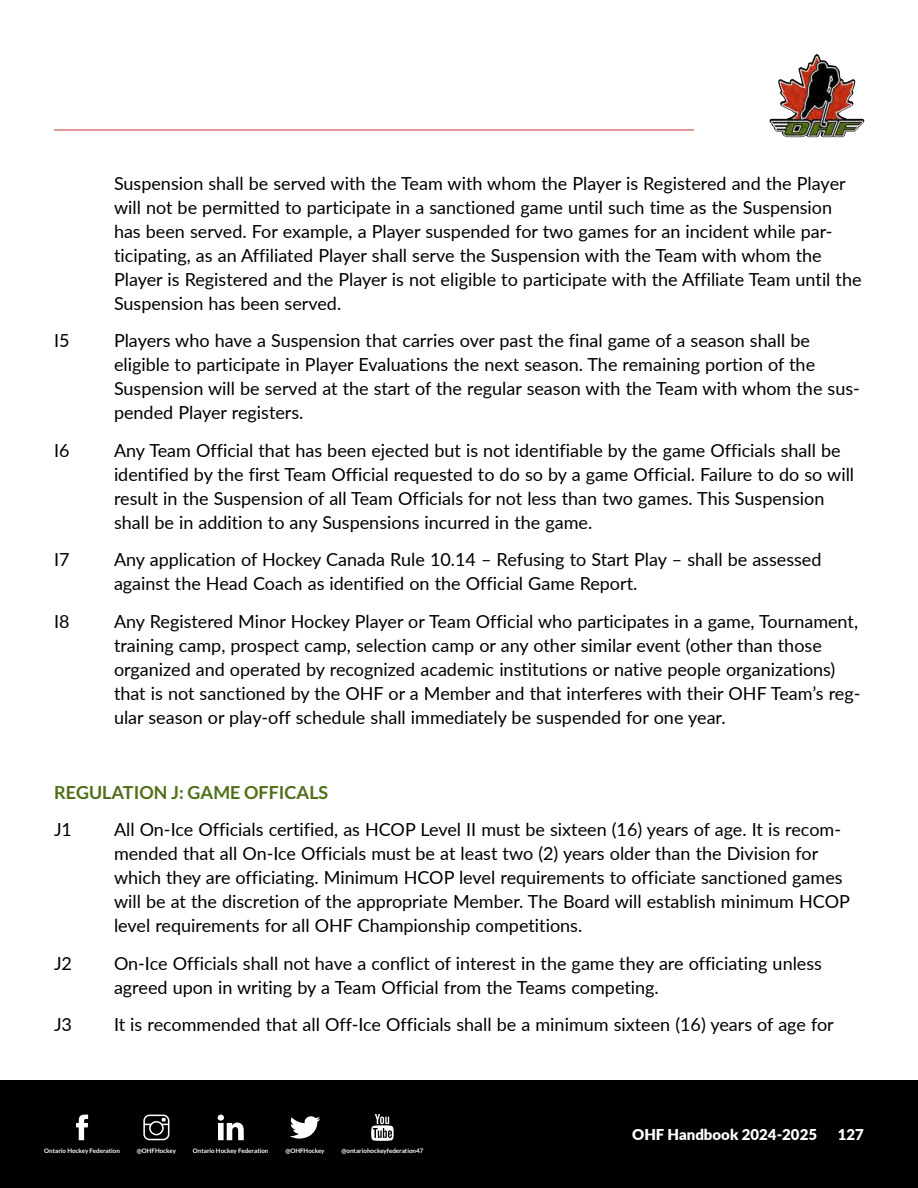
<style>
.page{position:relative;width:918px;height:1188px;background:#fff}
.page>*{position:absolute;margin:0;border:0;box-sizing:border-box;transform-origin:0 0}
.t1{font:18px/24px "Lato";color:#000}
.t2{font:700 18px "Lato";color:#4f6f19}
.t3{font:900 15px "Lato";color:#fff}
.t4{font:700 6.15px "Lato";color:#fff}
</style>
<div class="page">
<img style="left:802px;top:54px;width:14px;height:15px">
<hr style="left:54px;top:130px;width:640px;height:1px;background:#c33">
<div style="left:0;top:1080px;width:918px;height:108px;background:#000"></div>
<svg style="left:76px;top:1115px;width:12px;height:25px"></svg>
<svg style="left:218px;top:1115px;width:26px;height:25px"></svg>
<svg style="left:143px;top:1115px;width:26px;height:25px"></svg>
<svg style="left:290px;top:1116px;width:30px;height:23px"></svg>
<svg style="left:371px;top:1114px;width:23px;height:27px"></svg>
<p class="t1" style="left:114px;top:171px;width:749px">Suspension shall be served with the Team with whom the Player is Registered and the Player will not be permitted to participate in a sanctioned game until such time as the Suspension has been served. For example, a Player suspended for two games for an incident while par&shy;ticipating, as an Affiliated Player shall serve the Suspension with the Team with whom the Player is Registered and the Player is not eligible to participate with the Affiliate Team until the Suspension has been served.</p>
<p class="t1" style="left:54px;top:328px;width:17px">I5</p>
<p class="t1" style="left:114px;top:328px;width:747px">Players who have a Suspension that carries over past the final game of a season shall be eligible to participate in Player Evaluations the next season. The remaining portion of the Suspension will be served at the start of the regular season with the Team with whom the sus&shy;pended Player registers.</p>
<p class="t1" style="left:54px;top:438px;width:17px">I6</p>
<p class="t1" style="left:114px;top:438px;width:742px">Any Team Official that has been ejected but is not identifiable by the game Officials shall be identified by the first Team Official requested to do so by a game Official. Failure to do so will result in the Suspension of all Team Officials for not less than two games. This Suspension shall be in addition to any Suspensions incurred in the game.</p>
<p class="t1" style="left:54px;top:547px;width:17px">I7</p>
<p class="t1" style="left:114px;top:547px;width:709px">Any application of Hockey Canada Rule 10.14 – Refusing to Start Play – shall be assessed against the Head Coach as identified on the Official Game Report.</p>
<p class="t1" style="left:54px;top:609px;width:17px">I8</p>
<p class="t1" style="left:114px;top:609px;width:748px">Any Registered Minor Hockey Player or Team Official who participates in a game, Tournament, training camp, prospect camp, selection camp or any other similar event (other than those organized and operated by recognized academic institutions or native people organizations) that is not sanctioned by the OHF or a Member and that interferes with their OHF Team’s reg&shy;ular season or play-off schedule shall immediately be suspended for one year.</p>
<p class="t2" style="left:54px;top:782px;width:276px">REGULATION J: GAME OFFICALS</p>
<p class="t1" style="left:54px;top:817px;width:20px">J1</p>
<p class="t1" style="left:114px;top:817px;width:737px">All On-Ice Officials certified, as HCOP Level II must be sixteen (16) years of age. It is recom&shy;mended that all On-Ice Officials must be at least two (2) years older than the Division for which they are officiating. Minimum HCOP level requirements to officiate sanctioned games will be at the discretion of the appropriate Member. The Board will establish minimum HCOP level requirements for all OHF Championship competitions.</p>
<p class="t1" style="left:54px;top:951px;width:20px">J2</p>
<p class="t1" style="left:114px;top:951px;width:710px">On-Ice Officials shall not have a conflict of interest in the game they are officiating unless agreed upon in writing by a Team Official from the Teams competing.</p>
<p class="t1" style="left:54px;top:1012px;width:20px">J3</p>
<p class="t1" style="left:114px;top:1012px;width:721px">It is recommended that all Off-Ice Officials shall be a minimum sixteen (16) years of age for</p>
<p class="t4" style="left:44px;top:1148px;width:77px">Ontario Hockey Federation</p>
<p class="t4" style="left:137px;top:1148px;width:41px">@OHFHockey</p>
<p class="t4" style="left:193px;top:1148px;width:77px">Ontario Hockey Federation</p>
<p class="t4" style="left:285px;top:1148px;width:41px">@OHFHockey</p>
<p class="t4" style="left:341px;top:1148px;width:83px">@ontariohockeyfederation47</p>
<p class="t3" style="left:632px;top:1123px;width:186px">OHF Handbook 2024-2025</p>
<p class="t3" style="left:838px;top:1123px;width:28px">127</p>
</div>
